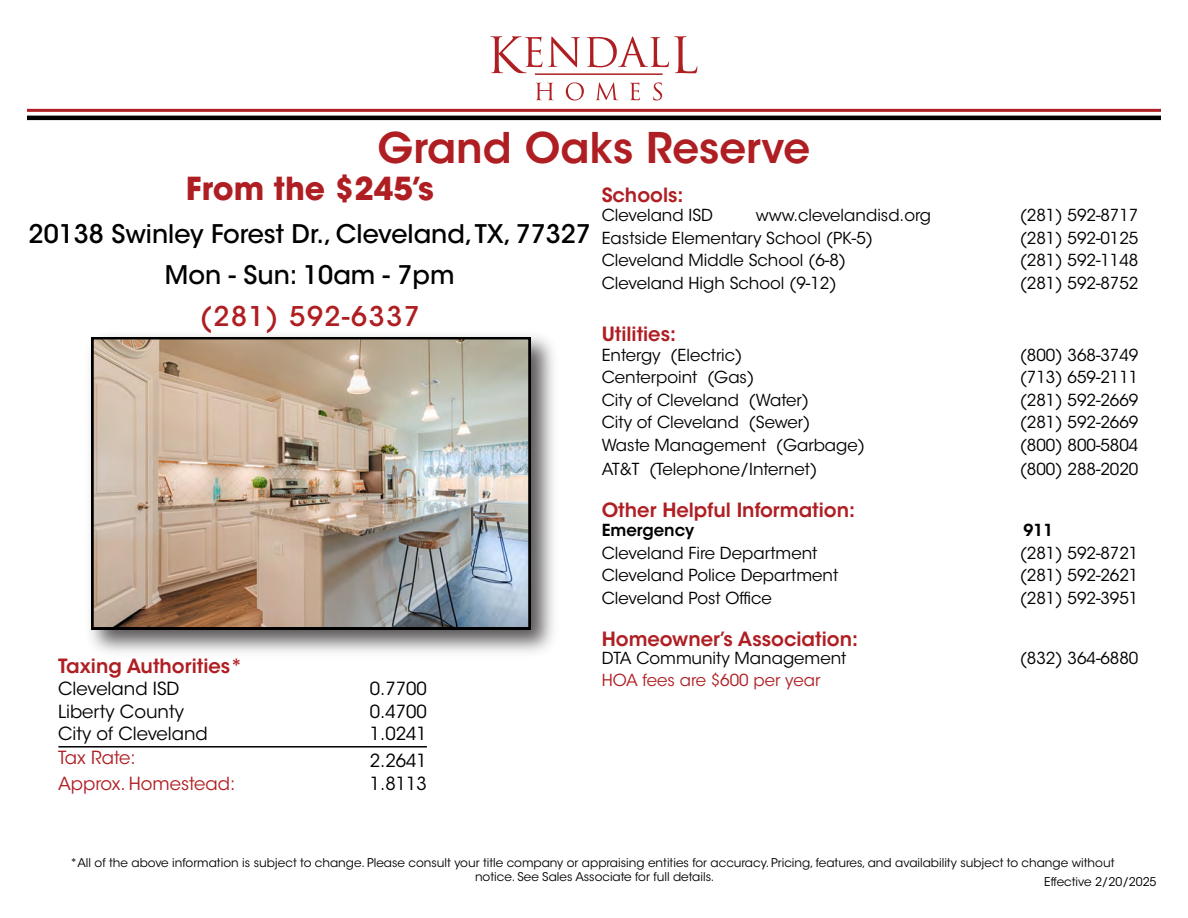
<style>
.page{position:relative;width:1188px;height:918px;background:#fff}
.page>*{position:absolute;margin:0;border:0;box-sizing:border-box;transform-origin:0 0}
.t1{font:600 42px "ITC Avant Garde Std";color:#af1e22}
.t2{font:700 31.5px "ITC Avant Garde Std";color:#af1e22}
.t3{font:500 27px "ITC Avant Garde Std";letter-spacing:.06em;color:#af1e22}
.t4{font:500 25.5px/40.5px "ITC Avant Garde Std";color:#000001;text-align:center}
.t5{font:600 19.5px "ITC Avant Garde Std";color:#af1e22}
.t6{font:18px/22.5px "ITC Avant Garde Std";color:#000001}
.t7{font:18px "ITC Avant Garde Std";color:#af1e22}
.t8{font:16.5px/22.5px "ITC Avant Garde Std";color:#000001;text-align:justify}
.t9{font:16.5px "ITC Avant Garde Std";color:#af1e22}
.t10{font:600 16.5px "ITC Avant Garde Std";color:#000001}
.t11{font:12px/14.4px "ITC Avant Garde Std";color:#000001;text-align:center}
</style>
<div class="page">
<svg style="left:491px;top:36px;width:89px;height:37px"></svg>
<svg style="left:587px;top:36px;width:110px;height:37px"></svg>
<svg style="left:536px;top:83px;width:18px;height:17px"></svg>
<svg style="left:566px;top:82px;width:18px;height:18px"></svg>
<svg style="left:595px;top:82px;width:23px;height:18px"></svg>
<svg style="left:630px;top:83px;width:10px;height:17px"></svg>
<svg style="left:653px;top:82px;width:9px;height:18px"></svg>
<hr style="left:535px;top:73px;width:128px;height:2px;background:#af1e22">
<hr style="left:27px;top:109px;width:1134px;height:3px;background:#af1e22">
<hr style="left:27px;top:116px;width:1134px;height:4px;background:#000001">
<hr style="left:58px;top:746px;width:369px;height:2px;background:#000001">
<img style="left:90px;top:335px;width:464px;height:318px">
<img style="left:92px;top:337px;width:438px;height:292px">
<h1 class="t1" style="left:378px;top:121px;width:434px">Grand Oaks Reserve</h1>
<h2 class="t2" style="left:186px;top:168px;width:249px">From the $245’s</h2>
<p class="t5" style="left:602px;top:183px;width:83px">Schools:</p>
<h3 class="t4" style="left:29px;top:214px;width:564px">20138 Swinley Forest Dr., Cleveland, TX, 77327<br>Mon - Sun: 10am - 7pm</h3>
<h3 class="t3" style="left:200px;top:299px;width:222px">(281) 592-6337</h3>
<p class="t5" style="left:58px;top:654px;width:186px">Taxing Authorities*</p>
<p class="t6" style="left:58px;top:678px;width:151px">Cleveland ISD<br>Liberty County<br>City of Cleveland</p>
<p class="t7" style="left:58px;top:747px;width:79px">Tax Rate:</p>
<p class="t6" style="left:370px;top:750px;width:59px">2.2641</p>
<p class="t7" style="left:58px;top:772px;width:179px">Approx. Homestead:</p>
<p class="t6" style="left:370px;top:772px;width:59px">1.8113</p>
<p class="t6" style="left:370px;top:678px;width:59px">0.7700</p>
<p class="t6" style="left:370px;top:700px;width:59px">0.4700</p>
<p class="t6" style="left:370px;top:723px;width:59px">1.0241</p>
<p class="t8" style="left:602px;top:204px;width:113px">Cleveland ISD</p>
<p class="t8" style="left:756px;top:204px;width:177px">www.clevelandisd.org</p>
<p class="t8" style="left:1020px;top:204px;width:120px">(281) 592-8717 (281) 592-0125 (281) 592-1148 (281) 592-8752</p>
<p class="t8" style="left:602px;top:227px;width:273px">Eastside Elementary School (PK-5)</p>
<p class="t8" style="left:602px;top:249px;width:246px">Cleveland Middle School (6-8)</p>
<p class="t8" style="left:602px;top:272px;width:236px">Cleveland High School (9-12)</p>
<p class="t5" style="left:602px;top:322px;width:76px">Utilities:</p>
<p class="t8" style="left:602px;top:344px;width:142px">Entergy (Electric)</p>
<p class="t8" style="left:1020px;top:344px;width:120px">(800) 368-3749</p>
<p class="t8" style="left:602px;top:366px;width:154px">Centerpoint (Gas)</p>
<p class="t8" style="left:1020px;top:366px;width:120px">(713) 659-2111</p>
<p class="t8" style="left:602px;top:389px;width:209px">City of Cleveland (Water)</p>
<p class="t8" style="left:1020px;top:389px;width:120px">(281) 592-2669</p>
<p class="t8" style="left:602px;top:411px;width:210px">City of Cleveland (Sewer)</p>
<p class="t8" style="left:1020px;top:411px;width:120px">(281) 592-2669</p>
<p class="t8" style="left:602px;top:434px;width:265px">Waste Management (Garbage)</p>
<p class="t8" style="left:1020px;top:434px;width:120px">(800) 800-5804</p>
<p class="t8" style="left:602px;top:458px;width:217px">AT&amp;T (Telephone/Internet)</p>
<p class="t8" style="left:1020px;top:458px;width:120px">(800) 288-2020</p>
<p class="t5" style="left:602px;top:498px;width:255px">Other Helpful Information:</p>
<p class="t10" style="left:602px;top:520px;width:94px">Emergency</p>
<p class="t10" style="left:1024px;top:520px;width:31px">911</p>
<p class="t8" style="left:602px;top:542px;width:217px">Cleveland Fire Department</p>
<p class="t8" style="left:1020px;top:542px;width:120px">(281) 592-8721</p>
<p class="t8" style="left:602px;top:564px;width:238px">Cleveland Police Department</p>
<p class="t8" style="left:1020px;top:564px;width:120px">(281) 592-2621</p>
<p class="t8" style="left:602px;top:587px;width:172px">Cleveland Post Office</p>
<p class="t8" style="left:1020px;top:587px;width:120px">(281) 592-3951</p>
<p class="t5" style="left:602px;top:627px;width:258px">Homeowner’s Association:</p>
<p class="t8" style="left:602px;top:647px;width:246px">DTA Community Management</p>
<p class="t9" style="left:602px;top:671px;width:220px">HOA fees are $600 per year</p>
<p class="t8" style="left:1020px;top:647px;width:120px">(832) 364-6880</p>
<p class="t11" style="left:70px;top:856px;width:1046px">*All of the above information is subject to change. Please consult your title company or appraising entities for accuracy. Pricing, features, and availability subject to change without notice. See Sales Associate for full details.</p>
<p class="t11" style="left:1044px;top:875px;width:114px">Effective 2/20/2025</p>
</div>
